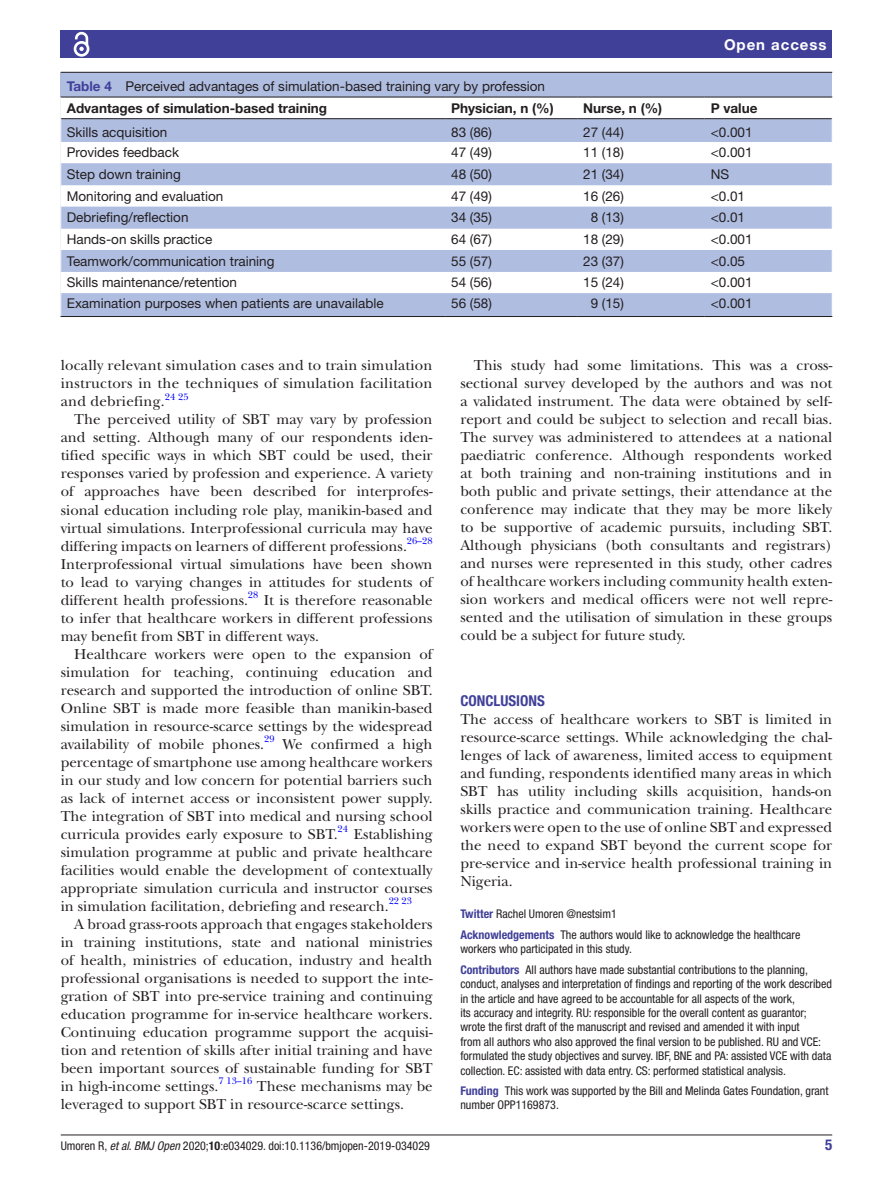
<style>
.page{position:relative;width:893px;height:1191px;background:#fff}
.page>*{position:absolute;margin:0;border:0;box-sizing:border-box;transform-origin:0 0}
.t1{font:15px/18px "New Baskerville";color:#231f20;text-align:justify}
.t2{font:700 condensed 15px "Helvetica Neue LT Std";color:#414099}
.t3{font:700 15px "Helvetica Neue LT Std";letter-spacing:.065em;color:#fff}
.t4{font:13.5px/22px "Helvetica Neue LT Std";color:#231f20}
.t5{font:700 13.5px "Helvetica Neue LT Std";color:#231f20}
.t6{font:condensed 12px/14.4px "Helvetica Neue LT Std";color:#231f20}
.t7{font:9.9px "New Baskerville";color:#00f}
.s1{font-weight:700;color:#414099}
.s2{font-weight:700}
.s3{font-style:italic}
</style>
<div class="page">
<hr style="left:61px;top:1134px;width:771px;height:1px;background:#231f20">
<div style="left:61px;top:31px;width:771px;height:27px;background:#414099"></div>
<svg style="left:73px;top:31px;width:17px;height:26px"></svg>
<div style="left:61px;top:73px;width:771px;height:244px;background:#afbde1"></div>
<hr style="left:61px;top:72px;width:771px;height:1px;background:#231f20">
<div style="left:61px;top:98px;width:771px;height:20px;background:#fff"></div>
<svg style="left:61px;top:119px;width:771px;height:197px"></svg>
<hr style="left:61px;top:97px;width:384px;height:1px;background:#231f20">
<hr style="left:61px;top:118px;width:384px;height:1px;background:#231f20">
<hr style="left:445px;top:97px;width:132px;height:1px;background:#231f20">
<hr style="left:445px;top:118px;width:132px;height:1px;background:#231f20">
<hr style="left:577px;top:97px;width:128px;height:1px;background:#231f20">
<hr style="left:577px;top:118px;width:128px;height:1px;background:#231f20">
<hr style="left:705px;top:97px;width:127px;height:1px;background:#231f20">
<hr style="left:705px;top:118px;width:127px;height:1px;background:#231f20">
<hr style="left:61px;top:316px;width:384px;height:1px;background:#231f20">
<hr style="left:445px;top:316px;width:132px;height:1px;background:#231f20">
<hr style="left:577px;top:316px;width:128px;height:1px;background:#231f20">
<hr style="left:705px;top:316px;width:127px;height:1px;background:#231f20">
<svg style="left:60px;top:97px;width:1px;height:219px"></svg>
<p class="t3" style="left:724px;top:35px;width:104px">Open access</p>
<p class="t4" style="left:67px;top:75px;width:480px"><span class="s1">Table 4</span> Perceived advantages of simulation-based training vary by profession<br><span class="s2">Advantages of simulation-based training</span></p>
<p class="t5" style="left:451px;top:99px;width:104px">Physician, n (%)</p>
<p class="t5" style="left:583px;top:99px;width:81px">Nurse, n (%)</p>
<p class="t5" style="left:711px;top:99px;width:48px">P value</p>
<p class="t4" style="left:67px;top:121px;width:102px">Skills acquisition</p>
<p class="t4" style="left:451px;top:121px;width:42px">83 (86)</p>
<p class="t4" style="left:583px;top:121px;width:42px">27 (44)</p>
<p class="t4" style="left:711px;top:121px;width:43px">&lt;0.001</p>
<p class="t4" style="left:67px;top:141px;width:114px">Provides feedback</p>
<p class="t4" style="left:451px;top:141px;width:42px">47 (49)</p>
<p class="t4" style="left:583px;top:141px;width:42px">11 (18)</p>
<p class="t4" style="left:711px;top:141px;width:43px">&lt;0.001</p>
<p class="t4" style="left:67px;top:163px;width:116px">Step down training</p>
<p class="t4" style="left:451px;top:163px;width:42px">48 (50)</p>
<p class="t4" style="left:583px;top:163px;width:42px">21 (34)</p>
<p class="t4" style="left:711px;top:163px;width:20px">NS</p>
<p class="t4" style="left:67px;top:185px;width:158px">Monitoring and evaluation</p>
<p class="t4" style="left:451px;top:185px;width:42px">47 (49)</p>
<p class="t4" style="left:583px;top:185px;width:42px">16 (26)</p>
<p class="t4" style="left:711px;top:185px;width:36px">&lt;0.01</p>
<p class="t4" style="left:67px;top:206px;width:123px">Debriefing/reflection</p>
<p class="t4" style="left:451px;top:206px;width:42px">34 (35)</p>
<p class="t4" style="left:591px;top:206px;width:35px">8 (13)</p>
<p class="t4" style="left:711px;top:206px;width:36px">&lt;0.01</p>
<p class="t4" style="left:67px;top:228px;width:147px">Hands-on skills practice</p>
<p class="t4" style="left:451px;top:228px;width:42px">64 (67)</p>
<p class="t4" style="left:583px;top:228px;width:42px">18 (29)</p>
<p class="t4" style="left:711px;top:228px;width:43px">&lt;0.001</p>
<p class="t4" style="left:67px;top:250px;width:209px">Teamwork/communication training</p>
<p class="t4" style="left:451px;top:250px;width:42px">55 (57)</p>
<p class="t4" style="left:583px;top:250px;width:42px">23 (37)</p>
<p class="t4" style="left:711px;top:250px;width:36px">&lt;0.05</p>
<p class="t4" style="left:67px;top:271px;width:172px">Skills maintenance/retention</p>
<p class="t4" style="left:451px;top:271px;width:42px">54 (56)</p>
<p class="t4" style="left:583px;top:271px;width:42px">15 (24)</p>
<p class="t4" style="left:711px;top:271px;width:43px">&lt;0.001</p>
<p class="t4" style="left:67px;top:291px;width:318px">Examination purposes when patients are unavailable</p>
<p class="t4" style="left:451px;top:291px;width:42px">56 (58)</p>
<p class="t4" style="left:591px;top:291px;width:35px">9 (15)</p>
<p class="t4" style="left:711px;top:291px;width:43px">&lt;0.001</p>
<p class="t1" style="left:61px;top:356px;width:373px">locally relevant simulation cases and to train simulation instructors in the techniques of simulation facilitation and debriefing.</p>
<p class="t7" style="left:165px;top:391px;width:25px">24 25</p>
<p class="t1" style="left:61px;top:410px;width:373px;text-indent:14px">The perceived utility of SBT may vary by profession and setting. Although many of our respondents iden&shy;tified specific ways in which SBT could be used, their responses varied by profession and experience. A variety of approaches have been described for interprofes&shy;sional education including role play, manikin-based and virtual simulations. Interprofessional curricula may have differing impacts on learners of different professions.</p>
<p class="t7" style="left:407px;top:535px;width:27px">26–28</p>
<p class="t1" style="left:61px;top:555px;width:373px">Interprofessional virtual simulations have been shown to lead to varying changes in attitudes for students of different health professions.</p>
<p class="t7" style="left:248px;top:589px;width:12px">28</p>
<p class="t1" style="left:61px;top:591px;width:373px;text-indent:203px">It is therefore reasonable to infer that healthcare workers in different professions may benefit from SBT in different ways.</p>
<p class="t1" style="left:61px;top:645px;width:373px;text-indent:14px">Healthcare workers were open to the expansion of simulation for teaching, continuing education and research and supported the introduction of online SBT.<br>Online SBT is made more feasible than manikin-based simulation in resource-scarce settings by the widespread availability of mobile phones.</p>
<p class="t7" style="left:264px;top:733px;width:12px">29</p>
<p class="t1" style="left:61px;top:735px;width:373px;text-indent:222px">We confirmed a high percentage of smartphone use among healthcare workers in our study and low concern for potential barriers such as lack of internet access or inconsistent power supply.<br>The integration of SBT into medical and nursing school curricula provides early exposure to SBT.<sup>24</sup> Establishing simulation programme at public and private healthcare facilities would enable the development of contextually appropriate simulation curricula and instructor courses in simulation facilitation, debriefing and research.</p>
<p class="t7" style="left:389px;top:895px;width:25px">22 23</p>
<p class="t1" style="left:61px;top:915px;width:373px;text-indent:13px">A broad grass-roots approach that engages stakeholders in training institutions, state and national ministries of health, ministries of education, industry and health professional organisations is needed to support the inte&shy;gration of SBT into pre-service training and continuing education programme for in-service healthcare workers.<br>Continuing education programme support the acquisi&shy;tion and retention of skills after initial training and have been important sources of sustainable funding for SBT in high-income settings.</p>
<p class="t7" style="left:218px;top:1075px;width:35px">7 13–16</p>
<p class="t1" style="left:61px;top:1077px;width:373px;text-indent:196px">These mechanisms may be leveraged to support SBT in resource-scarce settings.</p>
<p class="t1" style="left:460px;top:356px;width:373px;text-indent:14px">This study had some limitations. This was a cross&shy;sectional survey developed by the authors and was not a validated instrument. The data were obtained by self&shy;report and could be subject to selection and recall bias.<br>The survey was administered to attendees at a national paediatric conference. Although respondents worked at both training and non-training institutions and in both public and private settings, their attendance at the conference may indicate that they may be more likely to be supportive of academic pursuits, including SBT.<br>Although physicians (both consultants and registrars) and nurses were represented in this study, other cadres of healthcare workers including community health exten&shy;sion workers and medical officers were not well repre&shy;sented and the utilisation of simulation in these groups could be a subject for future study.</p>
<p class="t2" style="left:460px;top:691px;width:85px">Conclusions</p>
<p class="t1" style="left:460px;top:710px;width:373px">The access of healthcare workers to SBT is limited in resource-scarce settings. While acknowledging the chal&shy;lenges of lack of awareness, limited access to equipment and funding, respondents identified many areas in which SBT has utility including skills acquisition, hands-on skills practice and communication training. Healthcare workers were open to the use of online SBT and expressed the need to expand SBT beyond the current scope for pre-service and in-service health professional training in Nigeria.</p>
<p class="t6" style="left:460px;top:904px;width:341px;line-height:20.4px"><span class="s1">Twitter</span> Rachel Umoren @nestsim1<br><span class="s1">Acknowledgements</span> The authors would like to acknowledge the healthcare</p>
<p class="t6" style="left:460px;top:938px;width:349px;line-height:20.4px">workers who participated in this study.<br><span class="s1">Contributors</span> All authors have made substantial contributions to the planning,</p>
<p class="t6" style="left:460px;top:976px;width:373px">conduct, analyses and interpretation of findings and reporting of the work described in the article and have agreed to be accountable for all aspects of the work,<br>its accuracy and integrity. RU: responsible for the overall content as guarantor; wrote the first draft of the manuscript and revised and amended it with input<br>from all authors who also approved the final version to be published. RU and VCE: formulated the study objectives and survey. IBF, BNE and PA: assisted VCE with data collection. EC: assisted with data entry. CS: performed statistical analysis.</p>
<p class="t6" style="left:460px;top:1083px;width:370px"><span class="s1">Funding</span> This work was supported by the Bill and Melinda Gates Foundation, grant number OPP1169873.</p>
<p class="t6" style="left:61px;top:1138px;width:371px">Umoren R, <span class="s3">et al</span>. <span class="s3">BMJ Open</span> 2020;<span class="s2">10</span>:e034029. doi:10.1136/bmjopen-2019-034029</p>
<p class="t2" style="left:825px;top:1135px;width:9px">5</p>
</div>
